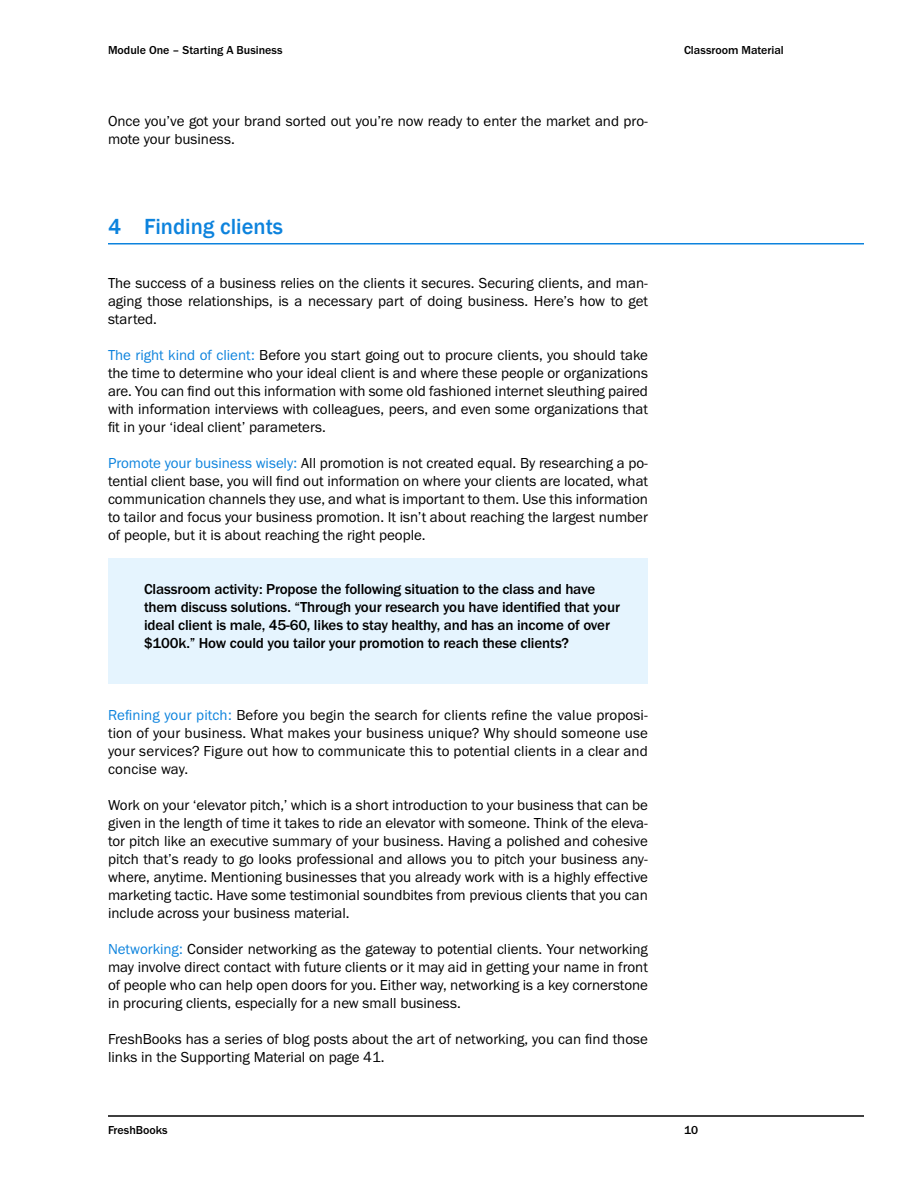
<style>
.page{position:relative;width:918px;height:1188px;background:#fff}
.page>*{position:absolute;margin:0;border:0;box-sizing:border-box;transform-origin:0 0}
.t1{font:500 22.5px "Franklin Gothic";color:#0d83dd}
.t2{font:15px/18px "Franklin Gothic URW Boo";color:#000;text-align:justify}
.t3{font:500 15px/18px "Franklin Gothic URW";letter-spacing:-.01em;color:#000}
.t4{font:500 12px "Franklin Gothic URW";color:#000}
.s1{color:#0d83dd}
</style>
<div class="page">
<hr style="left:108px;top:1115px;width:756px;height:2px;background:#000">
<hr style="left:108px;top:243px;width:756px;height:1px;background:#0d83dd">
<div style="left:108px;top:558px;width:540px;height:126px;background:#e5f4fe"></div>
<p class="t4" style="left:108px;top:43px;width:176px">Module One – Starting A Business</p>
<p class="t2" style="left:108px;top:112px;width:541px">Once you’ve got your brand sorted out you’re now ready to enter the market and pro&shy;mote your business.</p>
<h1 class="t1" style="left:108px;top:213px;width:177px">4 Finding clients</h1>
<p class="t2" style="left:108px;top:274px;width:542px">The success of a business relies on the clients it secures. Securing clients, and man&shy;aging those relationships, is a necessary part of doing business. Here’s how to get started.</p>
<p class="t2" style="left:108px;top:346px;width:542px"><span class="s1">The right kind of client:</span> Before you start going out to procure clients, you should take the time to determine who your ideal client is and where these people or organizations are. You can find out this information with some old fashioned internet sleuthing paired with information interviews with colleagues, peers, and even some organizations that fit in your ‘ideal client’ parameters.</p>
<p class="t2" style="left:108px;top:454px;width:542px"><span class="s1">Promote your business wisely:</span> All promotion is not created equal. By researching a po&shy;tential client base, you will find out information on where your clients are located, what communication channels they use, and what is important to them. Use this information to tailor and focus your business promotion. It isn’t about reaching the largest number of people, but it is about reaching the right people.</p>
<p class="t3" style="left:144px;top:580px;width:477px">Classroom activity: Propose the following situation to the class and have them discuss solutions. “Through your research you have identified that your ideal client is male, 45-60, likes to stay healthy, and has an income of over $100k.” How could you tailor your promotion to reach these clients?</p>
<p class="t2" style="left:108px;top:706px;width:542px"><span class="s1">Refining your pitch:</span> Before you begin the search for clients refine the value proposi&shy;tion of your business. What makes your business unique? Why should someone use your services? Figure out how to communicate this to potential clients in a clear and concise way.</p>
<p class="t2" style="left:108px;top:796px;width:542px">Work on your ‘elevator pitch,’ which is a short introduction to your business that can be given in the length of time it takes to ride an elevator with someone. Think of the eleva&shy;tor pitch like an executive summary of your business. Having a polished and cohesive pitch that’s ready to go looks professional and allows you to pitch your business any&shy;where, anytime. Mentioning businesses that you already work with is a highly effective marketing tactic. Have some testimonial soundbites from previous clients that you can include across your business material.</p>
<p class="t2" style="left:108px;top:940px;width:542px"><span class="s1">Networking:</span> Consider networking as the gateway to potential clients. Your networking may involve direct contact with future clients or it may aid in getting your name in front of people who can help open doors for you. Either way, networking is a key cornerstone in procuring clients, especially for a new small business.</p>
<p class="t2" style="left:108px;top:1030px;width:541px">FreshBooks has a series of blog posts about the art of networking, you can find those links in the Supporting Material on page 41.</p>
<p class="t4" style="left:108px;top:1123px;width:61px">FreshBooks</p>
<p class="t4" style="left:684px;top:43px;width:101px">Classroom Material</p>
<p class="t4" style="left:684px;top:1123px;width:16px">10</p>
</div>
